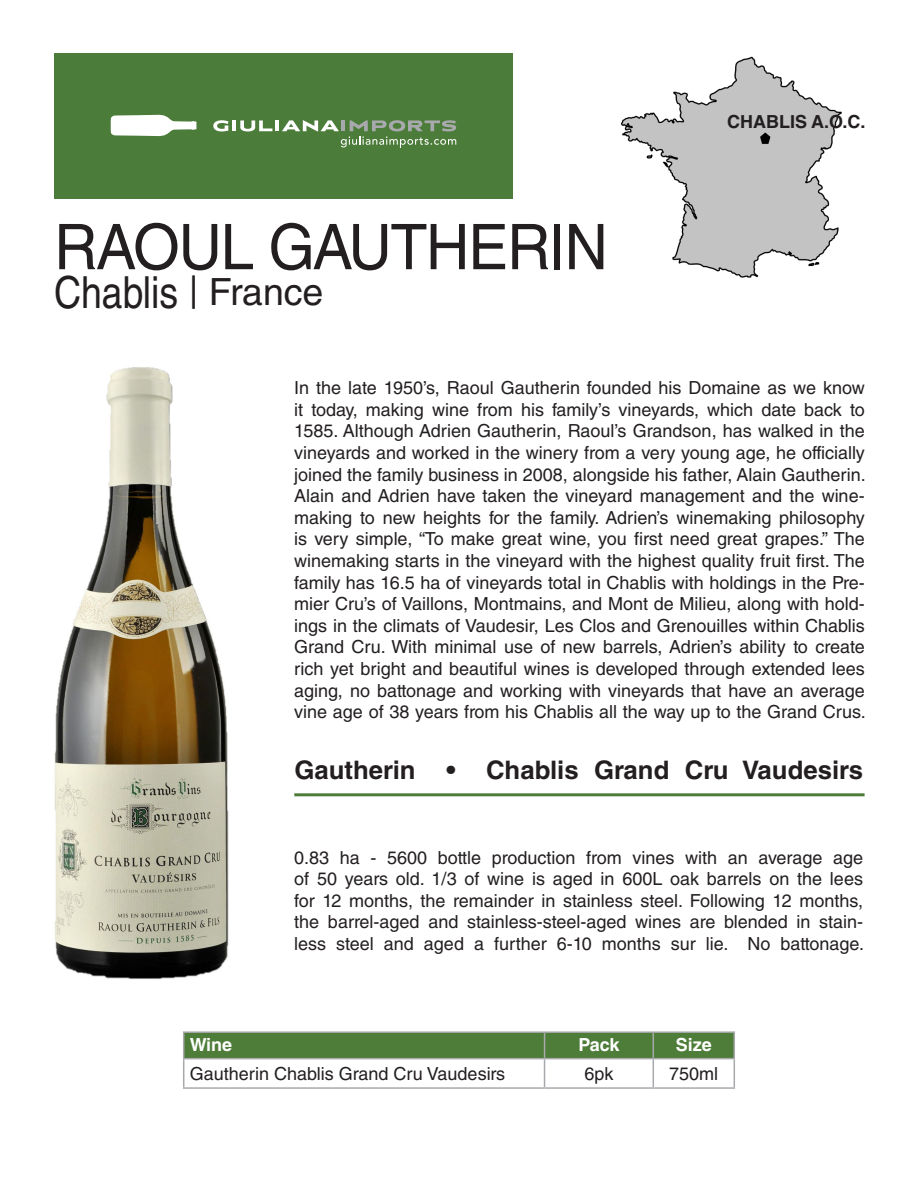
<style>
.page{position:relative;width:918px;height:1188px;background:#fff}
.page>*{position:absolute;margin:0;border:0;box-sizing:border-box;transform-origin:0 0}
.t1{font:63px "Helvetica LT Std";letter-spacing:-.02em;color:#231f20;scale:.95 1}
.t2{font:44.25px "Helvetica LT Std";color:#231f20;scale:.85 1}
.t3{font:700 25.5px "Helvetica LT Std";color:#231f20}
.t4{font:18px/21.6px "Helvetica LT Std";color:#231f20;text-align:justify}
.t5{font:700 18px "Helvetica LT Std";color:#231f20}
.t6{font:700 18px "Helvetica LT Std";color:#fff}
.s1{font-size:37.5px}
</style>
<div class="page">
<img style="left:622px;top:56px;width:220px;height:222px">
<div style="left:54px;top:53px;width:459px;height:146px;background:#4c7c39"></div>
<svg style="left:213px;top:120px;width:16px;height:11px"></svg>
<hr style="left:232px;top:120px;width:4px;height:11px;background:#fff">
<svg style="left:240px;top:120px;width:32px;height:11px"></svg>
<hr style="left:275px;top:120px;width:4px;height:11px;background:#fff">
<svg style="left:282px;top:120px;width:174px;height:28px"></svg>
<svg style="left:111px;top:114px;width:85px;height:22px"></svg>
<hr style="left:294px;top:793px;width:571px;height:3px;background:#4d7c39">
<hr style="left:183px;top:1031px;width:362px;height:2px;background:#a8a9ad">
<hr style="left:545px;top:1031px;width:108px;height:2px;background:#a8a9ad">
<hr style="left:653px;top:1031px;width:82px;height:2px;background:#a8a9ad">
<svg style="left:183px;top:1032px;width:552px;height:55px"></svg>
<hr style="left:183px;top:1087px;width:362px;height:2px;background:#a8a9ad">
<hr style="left:545px;top:1087px;width:108px;height:2px;background:#a8a9ad">
<hr style="left:653px;top:1087px;width:82px;height:2px;background:#a8a9ad">
<img style="left:54px;top:367px;width:175px;height:612px">
<p class="t1" style="left:54px;top:211px;width:585px">RAOUL GAUTHERIN</p>
<p class="t2" style="left:54px;top:267px;width:319px">Chablis | <span class="s1">France</span></p>
<p class="t5" style="left:727px;top:110px;width:140px">CHABLIS A.O.C.</p>
<p class="t4" style="left:294px;top:377px;width:573px">In the late 1950’s, Raoul Gautherin founded his Domaine as we know it today, making wine from his family’s vineyards, which date back to 1585. Although Adrien Gautherin, Raoul’s Grandson, has walked in the vineyards and worked in the winery from a very young age, he officially joined the family business in 2008, alongside his father, Alain Gautherin.<br>Alain and Adrien have taken the vineyard management and the wine&shy;making to new heights for the family. Adrien’s winemaking philosophy is very simple, “To make great wine, you first need great grapes.” The winemaking starts in the vineyard with the highest quality fruit first. The family has 16.5 ha of vineyards total in Chablis with holdings in the Pre&shy;mier Cru’s of Vaillons, Montmains, and Mont de Milieu, along with hold&shy;ings in the climats of Vaudesir, Les Clos and Grenouilles within Chablis Grand Cru. With minimal use of new barrels, Adrien’s ability to create rich yet bright and beautiful wines is developed through extended lees aging, no battonage and working with vineyards that have an average vine age of 38 years from his Chablis all the way up to the Grand Crus.</p>
<p class="t3" style="left:294px;top:754px;width:570px">Gautherin • Chablis Grand Cru Vaudesirs</p>
<p class="t4" style="left:294px;top:846px;width:571px">0.83 ha - 5600 bottle production from vines with an average age of 50 years old. 1/3 of wine is aged in 600L oak barrels on the lees for 12 months, the remainder in stainless steel. Following 12 months, the barrel-aged and stainless-steel-aged wines are blended in stain&shy;less steel and aged a further 6-10 months sur lie. No battonage.</p>
<p class="t6" style="left:190px;top:1034px;width:44px">Wine</p>
<p class="t6" style="left:578px;top:1034px;width:43px">Pack</p>
<p class="t6" style="left:676px;top:1034px;width:38px">Size</p>
<p class="t4" style="left:190px;top:1063px;width:317px">Gautherin Chablis Grand Cru Vaudesirs</p>
<p class="t4" style="left:584px;top:1063px;width:31px">6pk</p>
<p class="t4" style="left:669px;top:1063px;width:51px">750ml</p>
</div>
